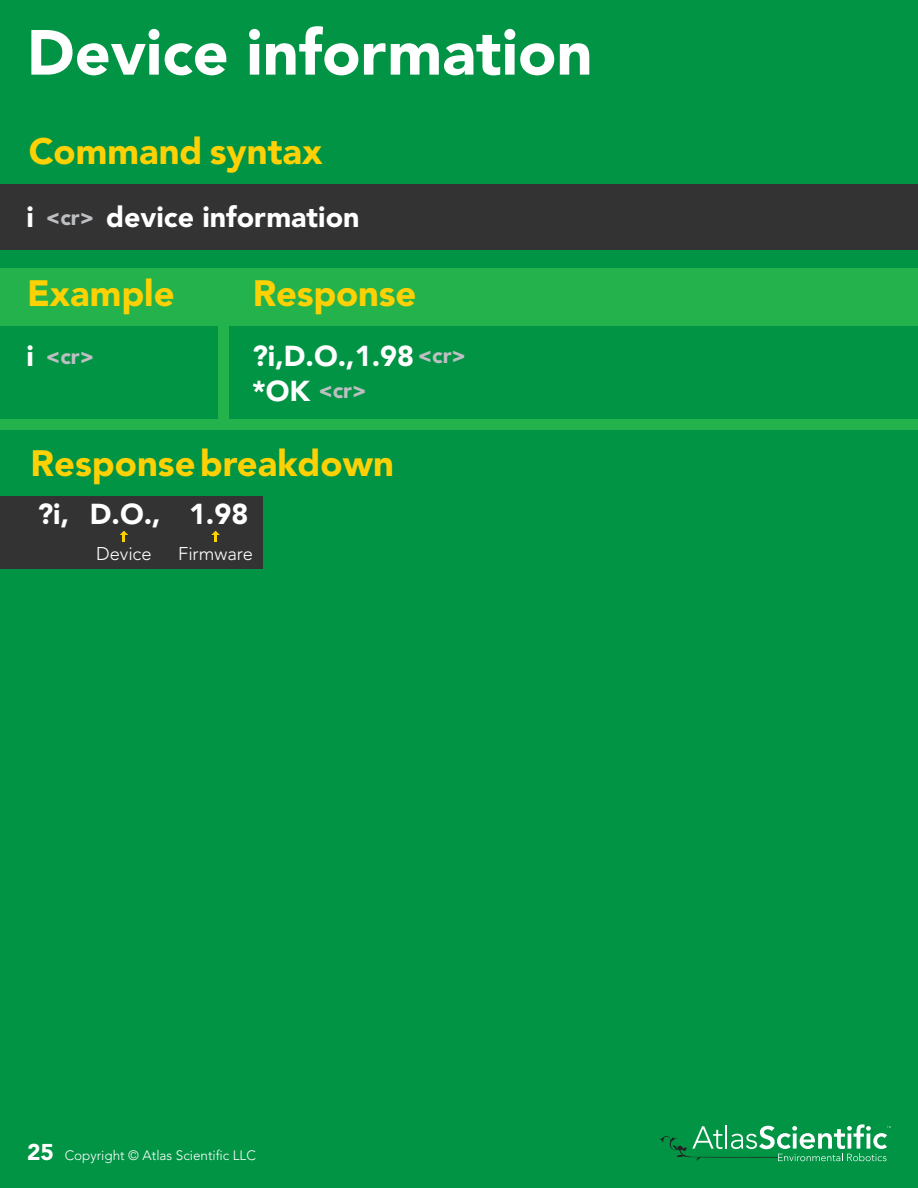
<style>
.page{position:relative;width:918px;height:1188px;background:#009444}
.page>*{position:absolute;margin:0;border:0;box-sizing:border-box;transform-origin:0 0}
.t1{font:900 63px "Avenir LT Pro";color:#fff}
.t2{font:900 36.45px "Avenir LT Pro";color:#fed105}
.t3{font:900 28.65px "Avenir LT Pro";color:#fff}
.t4{font:900 21.75px "Avenir LT Pro";color:#bebfc2}
.t5{font:300 18.3px "Avenir LT Pro";letter-spacing:-.005em;color:#fff}
.t6{font:300 13.5px "Avenir LT Pro";color:#fff}
.s1{font-weight:900;font-size:22.65px}
</style>
<div class="page">
<div style="left:0;top:496px;width:262px;height:73px;background:#333"></div>
<svg style="left:120px;top:531px;width:8px;height:11px"></svg>
<svg style="left:211px;top:531px;width:9px;height:11px"></svg>
<div style="left:0;top:184px;width:918px;height:66px;background:#333"></div>
<div style="left:0;top:268px;width:918px;height:58px;background:#23b24b"></div>
<div style="left:218px;top:326px;width:11px;height:98px;background:#23b24b"></div>
<div style="left:0;top:419px;width:918px;height:11px;background:#23b24b"></div>
<svg style="left:660px;top:1124px;width:231px;height:37px"></svg>
<p class="t1" style="left:27px;top:15px;width:567px">Device information</p>
<p class="t2" style="left:29px;top:129px;width:295px">Command syntax</p>
<p class="t3" style="left:27px;top:200px;width:9px">i</p>
<p class="t4" style="left:46px;top:204px;width:50px">&lt;cr&gt;</p>
<p class="t3" style="left:106px;top:200px;width:255px">device information</p>
<p class="t2" style="left:27px;top:272px;width:149px">Example</p>
<p class="t2" style="left:253px;top:272px;width:165px">Response</p>
<p class="t3" style="left:252px;top:339px;width:164px">?i,D.O.,1.98</p>
<p class="t3" style="left:252px;top:374px;width:60px">*OK</p>
<p class="t3" style="left:27px;top:339px;width:9px">i</p>
<p class="t4" style="left:418px;top:343px;width:50px">&lt;cr&gt;</p>
<p class="t4" style="left:46px;top:343px;width:50px">&lt;cr&gt;</p>
<p class="t4" style="left:318px;top:378px;width:50px">&lt;cr&gt;</p>
<p class="t2" style="left:31px;top:441px;width:365px">Response breakdown</p>
<p class="t3" style="left:37px;top:497px;width:33px">?i,</p>
<p class="t5" style="left:96px;top:543px;width:57px">Device</p>
<p class="t3" style="left:90px;top:497px;width:72px">D.O.,</p>
<p class="t3" style="left:189px;top:497px;width:61px">1.98</p>
<p class="t5" style="left:178px;top:543px;width:76px">Firmware</p>
<p class="t6" style="left:27px;top:1148px;width:230px"><span class="s1">25</span> Copyright © Atlas Scientific LLC</p>
</div>
